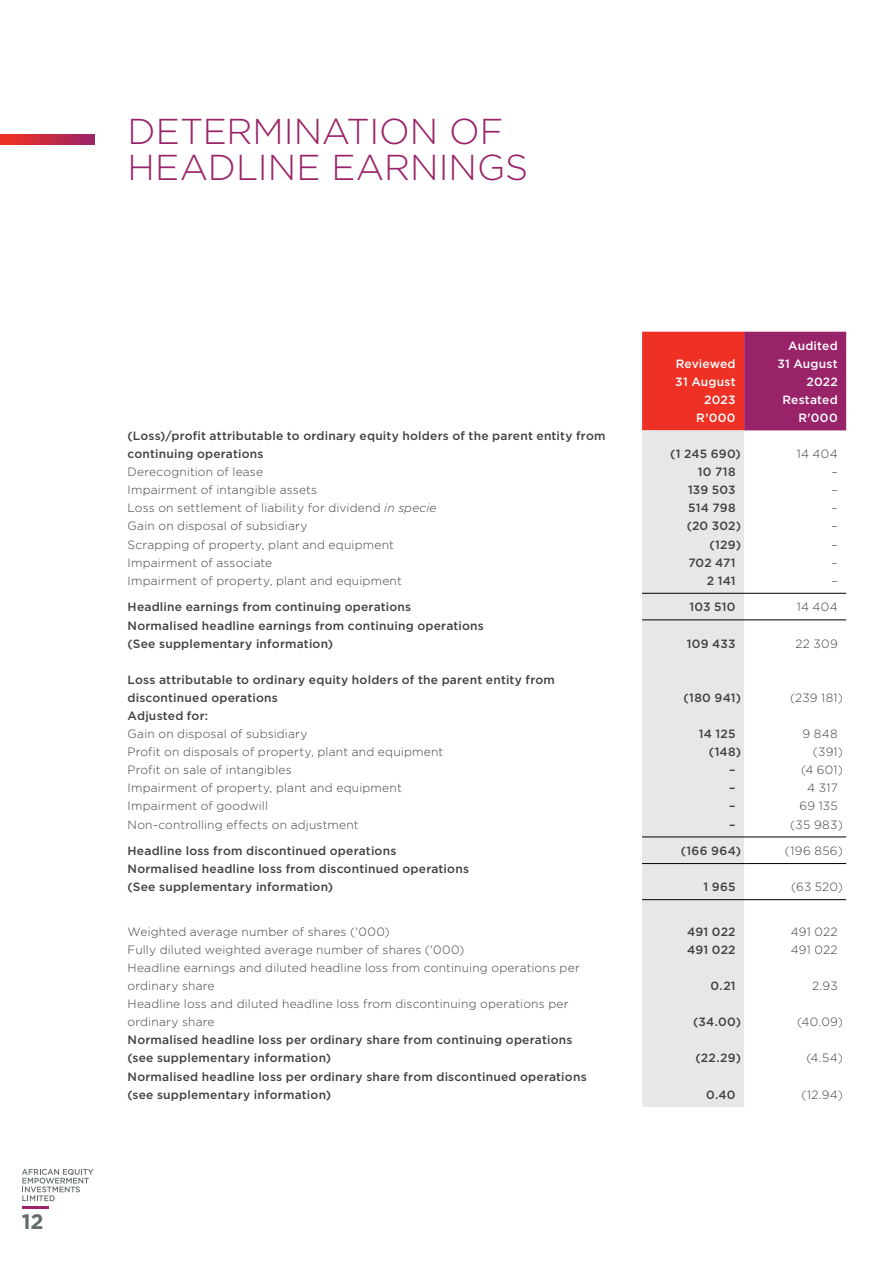
<style>
.page{position:relative;width:893px;height:1263px;background:#fff}
.page>*{position:absolute;margin:0;border:0;box-sizing:border-box;transform-origin:0 0}
.t1{font:300 36px/36px "Gotham";color:#992469}
.t2{font:700 21px "Gotham";color:#636b6b}
.t3{font:300 12px/18px "Gotham";letter-spacing:.015em;color:#414042}
.t4{font:500 12px/18px "Gotham";letter-spacing:.02em;color:#414042}
.t5{font:500 12px/18px "Gotham";letter-spacing:.015em;color:#fff;text-align:right}
.s1{font-style:italic}
</style>
<div class="page">
<hr style="left:22px;top:1206px;width:26px;height:3px;background:#992469">
<svg style="left:22px;top:1169px;width:71px;height:32px"></svg>
<svg style="left:0;top:135px;width:94px;height:10px"></svg>
<svg style="left:642px;top:332px;width:204px;height:98px;background:#c42a46"></svg>
<div style="left:642px;top:430px;width:102px;height:677px;background:#e6e7e8"></div>
<hr style="left:642px;top:593px;width:102px;height:1px;background:#000">
<hr style="left:744px;top:593px;width:102px;height:1px;background:#000">
<hr style="left:642px;top:619px;width:102px;height:1px;background:#000">
<hr style="left:744px;top:619px;width:102px;height:1px;background:#000">
<hr style="left:642px;top:836px;width:102px;height:1px;background:#000">
<hr style="left:744px;top:836px;width:102px;height:1px;background:#000">
<hr style="left:642px;top:863px;width:102px;height:1px;background:#000">
<hr style="left:744px;top:863px;width:102px;height:1px;background:#000">
<hr style="left:642px;top:899px;width:102px;height:1px;background:#000">
<hr style="left:744px;top:899px;width:102px;height:1px;background:#000">
<h2 class="t2" style="left:22px;top:1207px;width:23px">12</h2>
<h1 class="t1" style="left:128px;top:112px;width:402px">DETERMINATION OF<br>HEADLINE EARNINGS</h1>
<p class="t4" style="left:128px;top:427px;width:479px">(Loss)/profit attributable to ordinary equity holders of the parent entity from continuing operations</p>
<p class="t5" style="left:675px;top:354px;width:62px">Reviewed<br>31 August<br>2023</p>
<p class="t5" style="left:777px;top:336px;width:62px">Audited<br>31 August<br>2022<br>Restated</p>
<p class="t5" style="left:696px;top:408px;width:41px">R'000</p>
<p class="t5" style="left:798px;top:408px;width:41px">R'000</p>
<p class="t4" style="left:670px;top:445px;width:72px">(1 245 690)</p>
<p class="t3" style="left:797px;top:444px;width:42px">14 404</p>
<p class="t3" style="left:128px;top:463px;width:137px">Derecognition of lease</p>
<p class="t4" style="left:698px;top:463px;width:39px">10 718</p>
<p class="t3" style="left:831px;top:463px;width:8px">–</p>
<p class="t3" style="left:128px;top:481px;width:191px">Impairment of intangible assets</p>
<p class="t4" style="left:688px;top:481px;width:49px">139 503</p>
<p class="t3" style="left:831px;top:481px;width:8px">–</p>
<p class="t3" style="left:128px;top:499px;width:310px">Loss on settlement of liability for dividend <span class="s1">in specie</span></p>
<p class="t4" style="left:688px;top:499px;width:49px">514 798</p>
<p class="t3" style="left:831px;top:499px;width:8px">–</p>
<p class="t3" style="left:128px;top:517px;width:181px">Gain on disposal of subsidiary</p>
<p class="t4" style="left:687px;top:517px;width:56px">(20 302)</p>
<p class="t3" style="left:831px;top:517px;width:8px">–</p>
<p class="t3" style="left:128px;top:535px;width:268px">Scrapping of property, plant and equipment</p>
<p class="t4" style="left:710px;top:535px;width:33px">(129)</p>
<p class="t3" style="left:831px;top:535px;width:8px">–</p>
<p class="t3" style="left:128px;top:553px;width:146px">Impairment of associate</p>
<p class="t4" style="left:688px;top:553px;width:49px">702 471</p>
<p class="t3" style="left:831px;top:553px;width:8px">–</p>
<p class="t3" style="left:128px;top:571px;width:276px">Impairment of property, plant and equipment</p>
<p class="t4" style="left:707px;top:571px;width:30px">2 141</p>
<p class="t3" style="left:831px;top:571px;width:8px">–</p>
<p class="t4" style="left:128px;top:598px;width:285px">Headline earnings from continuing operations</p>
<p class="t4" style="left:689px;top:598px;width:48px">103 510</p>
<p class="t3" style="left:797px;top:598px;width:42px">14 404</p>
<p class="t4" style="left:128px;top:616px;width:358px">Normalised headline earnings from continuing operations (See supplementary information)</p>
<p class="t4" style="left:687px;top:634px;width:50px">109 433</p>
<p class="t3" style="left:795px;top:634px;width:44px">22 309</p>
<p class="t4" style="left:128px;top:670px;width:429px">Loss attributable to ordinary equity holders of the parent entity from discontinued operations</p>
<p class="t4" style="left:683px;top:688px;width:59px">(180 941)</p>
<p class="t3" style="left:790px;top:688px;width:54px">(239 181)</p>
<p class="t4" style="left:128px;top:706px;width:82px">Adjusted for:</p>
<p class="t3" style="left:128px;top:724px;width:181px">Gain on disposal of subsidiary</p>
<p class="t4" style="left:699px;top:724px;width:38px">14 125</p>
<p class="t3" style="left:802px;top:724px;width:37px">9 848</p>
<p class="t3" style="left:128px;top:742px;width:317px">Profit on disposals of property, plant and equipment</p>
<p class="t4" style="left:709px;top:743px;width:34px">(148)</p>
<p class="t3" style="left:813px;top:742px;width:32px">(391)</p>
<p class="t3" style="left:128px;top:761px;width:166px">Profit on sale of intangibles</p>
<p class="t4" style="left:729px;top:761px;width:8px">–</p>
<p class="t3" style="left:801px;top:761px;width:43px">(4 601)</p>
<p class="t3" style="left:128px;top:779px;width:276px">Impairment of property, plant and equipment</p>
<p class="t4" style="left:729px;top:779px;width:8px">–</p>
<p class="t3" style="left:807px;top:779px;width:32px">4 317</p>
<p class="t3" style="left:128px;top:797px;width:142px">Impairment of goodwill</p>
<p class="t4" style="left:729px;top:797px;width:8px">–</p>
<p class="t3" style="left:799px;top:797px;width:40px">69 135</p>
<p class="t3" style="left:128px;top:815px;width:233px">Non-controlling effects on adjustment</p>
<p class="t4" style="left:729px;top:815px;width:8px">–</p>
<p class="t3" style="left:790px;top:815px;width:54px">(35 983)</p>
<p class="t4" style="left:128px;top:842px;width:270px">Headline loss from discontinued operations</p>
<p class="t4" style="left:681px;top:842px;width:62px">(166 964)</p>
<p class="t3" style="left:785px;top:841px;width:59px">(196 856)</p>
<p class="t4" style="left:128px;top:860px;width:343px">Normalised headline loss from discontinued operations (See supplementary information)</p>
<p class="t4" style="left:703px;top:878px;width:34px">1 965</p>
<p class="t3" style="left:791px;top:878px;width:53px">(63 520)</p>
<p class="t3" style="left:128px;top:922px;width:264px">Weighted average number of shares ('000)</p>
<p class="t4" style="left:687px;top:922px;width:50px">491 022</p>
<p class="t3" style="left:791px;top:922px;width:48px">491 022</p>
<p class="t3" style="left:128px;top:940px;width:338px">Fully diluted weighted average number of shares ('000)</p>
<p class="t4" style="left:687px;top:941px;width:50px">491 022</p>
<p class="t3" style="left:791px;top:940px;width:48px">491 022</p>
<p class="t3" style="left:128px;top:958px;width:454px">Headline earnings and diluted headline loss from continuing operations per ordinary share</p>
<p class="t4" style="left:711px;top:977px;width:27px">0.21</p>
<p class="t3" style="left:812px;top:976px;width:27px">2.93</p>
<p class="t3" style="left:128px;top:995px;width:442px">Headline loss and diluted headline loss from discontinuing operations per ordinary share</p>
<p class="t4" style="left:128px;top:1031px;width:446px">Normalised headline loss per ordinary share from continuing operations (see supplementary information)</p>
<p class="t4" style="left:128px;top:1067px;width:461px">Normalised headline loss per ordinary share from discontinued operations (see supplementary information)</p>
<p class="t4" style="left:693px;top:1013px;width:49px">(34.00)</p>
<p class="t3" style="left:797px;top:1013px;width:47px">(40.09)</p>
<p class="t4" style="left:695px;top:1049px;width:47px">(22.29)</p>
<p class="t3" style="left:806px;top:1049px;width:38px">(4.54)</p>
<p class="t4" style="left:706px;top:1085px;width:31px">0.40</p>
<p class="t3" style="left:802px;top:1085px;width:43px">(12.94)</p>
</div>
